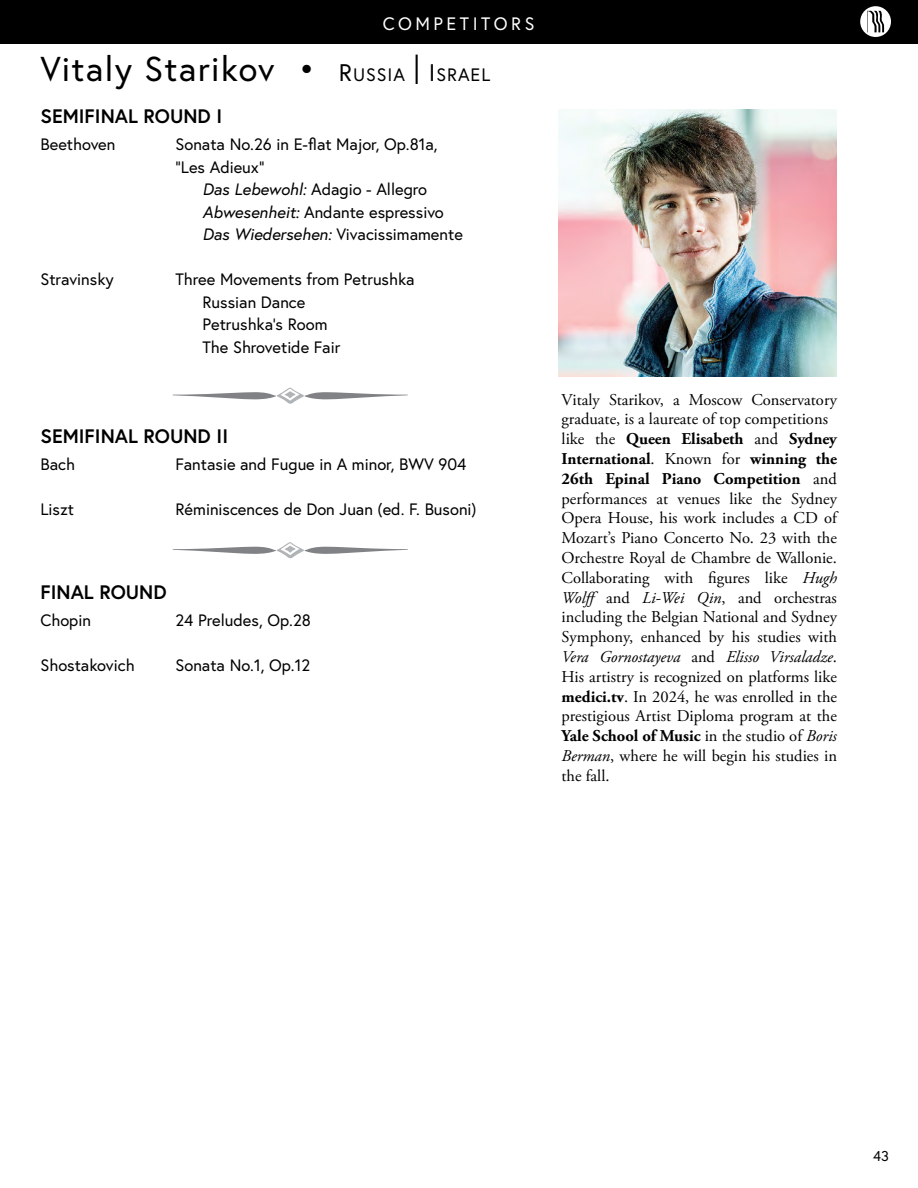
<style>
.page{position:relative;width:918px;height:1188px;background:#fff}
.page>*{position:absolute;margin:0;border:0;box-sizing:border-box;transform-origin:0 0}
.t1{font:34.5px "Europa";letter-spacing:.04em;color:#000}
.t2{font:700 19.5px "Europa";color:#000}
.t3{font:18px "Europa";letter-spacing:.195em;color:#fff}
.t4{font:18px "Europa";color:#000}
.t5{font:16.5px/19.8px "Adobe Garamond Pro";color:#000}
.t6{font:16.5px/22.5px "Europa";color:#000}
.t7{font:14.25px "Europa";color:#000}
.s1{font-size:24px}
.s2{font-size:18px}
.s3{font-size:42px}
.s4{font-style:italic}
.s5{font-weight:700}
</style>
<div class="page">
<div style="left:0;top:0;width:918px;height:43px;background:#000"></div>
<div style="left:860px;top:6px;width:31px;height:31px;background:#fff;border-radius:50%"></div>
<svg style="left:867px;top:11px;width:17px;height:21px"></svg>
<svg style="left:173px;top:388px;width:235px;height:16px"></svg>
<svg style="left:173px;top:542px;width:235px;height:16px"></svg>
<img style="left:559px;top:109px;width:278px;height:267px">
<p class="t3" style="left:383px;top:12px;width:153px">COMPETITORS</p>
<h1 class="t1" style="left:40px;top:47px;width:366px">Vitaly Starikov • <span class="s1">R</span><span class="s2">USSIA</span></h1>
<p class="t4" style="left:414px;top:63px;width:78px"><span class="s3">I</span> <span class="s1">I</span> SRAEL</p>
<p class="t2" style="left:40px;top:103px;width:183px">SEMIFINAL ROUND I</p>
<p class="t6" style="left:40px;top:133px;width:77px">Beethoven</p>
<p class="t6" style="left:176px;top:133px;width:264px">Sonata No.26 in E-flat Major, Op.81a, “Les Adieux”</p>
<p class="t6" style="left:202px;top:178px;width:262px"><span class="s4">Das Lebewohl:</span> Adagio - Allegro<br><span class="s4">Abwesenheit:</span> Andante espressivo<br><span class="s4">Das Wiedersehen:</span> Vivacissimamente</p>
<p class="t6" style="left:40px;top:268px;width:75px">Stravinsky</p>
<p class="t6" style="left:202px;top:268px;width:214px;text-indent:-27px">Three Movements from Petrushka<br>Russian Dance<br>Petrushka’s Room<br>The Shrovetide Fair</p>
<p class="t2" style="left:40px;top:423px;width:189px">SEMIFINAL ROUND II</p>
<p class="t6" style="left:40px;top:452px;width:36px">Bach</p>
<p class="t6" style="left:176px;top:452px;width:292px">Fantasie and Fugue in A minor, BWV 904</p>
<p class="t6" style="left:40px;top:497px;width:35px">Liszt</p>
<p class="t6" style="left:176px;top:497px;width:303px">Réminiscences de Don Juan (ed. F. Busoni)</p>
<p class="t2" style="left:40px;top:579px;width:128px">FINAL ROUND</p>
<p class="t6" style="left:40px;top:608px;width:52px">Chopin</p>
<p class="t6" style="left:176px;top:608px;width:137px">24 Preludes, Op.28</p>
<p class="t6" style="left:40px;top:653px;width:96px">Shostakovich</p>
<p class="t6" style="left:176px;top:653px;width:136px">Sonata No.1, Op.12</p>
<p class="t5" style="left:562px;top:390px;width:277px">Vitaly Starikov, a Moscow Conservatory graduate, is a laureate of top competitions like the <span class="s5">Queen Elisabeth</span> and <span class="s5">Sydney International</span>. Known for <span class="s5">winning the 26th Epinal Piano Competition</span> and performances at venues like the Sydney Opera House, his work includes a CD of Mozart’s Piano Concerto No. 23 with the Orchestre Royal de Chambre de Wallonie.<br>Collaborating with figures like <span class="s4">Hugh Wolff</span> and <span class="s4">Li-Wei Qin</span>, and orchestras including the Belgian National and Sydney Symphony, enhanced by his studies with <span class="s4">Vera Gornostayeva</span> and <span class="s4">Elisso Virsaladze</span>.<br>His artistry is recognized on platforms like <span class="s5">medici.tv</span>. In 2024, he was enrolled in the prestigious Artist Diploma program at the <span class="s5">Yale School of Music</span> in the studio of <span class="s4">Boris Berman</span>, where he will begin his studies in the fall.</p>
<p class="t7" style="left:873px;top:1147px;width:17px">43</p>
</div>
